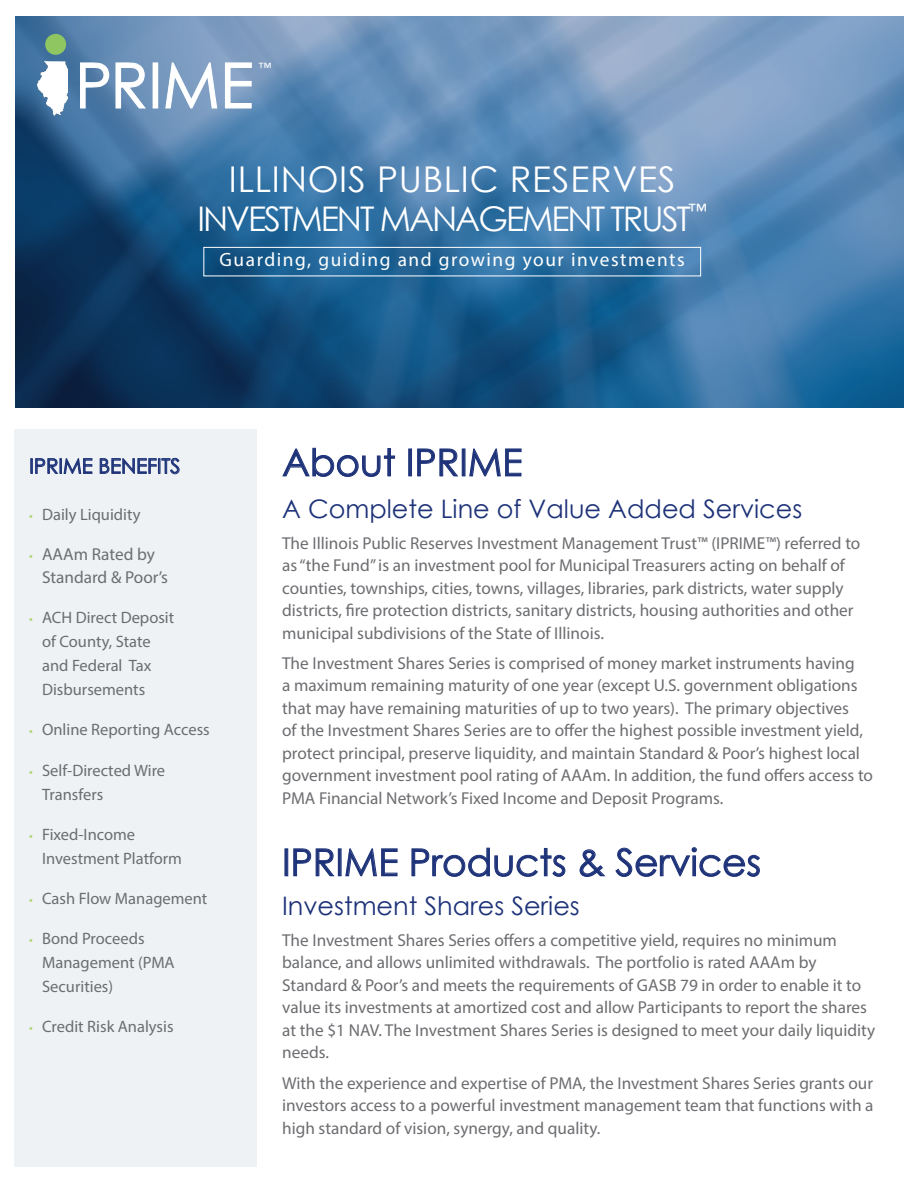
<style>
.page{position:relative;width:918px;height:1188px;background:#fff}
.page>*{position:absolute;margin:0;border:0;box-sizing:border-box;transform-origin:0 0}
.t1{font:62.55px "Century Gothic";color:#fff}
.t2{font:37.5px "Century Gothic";color:#1d3278}
.t3{font:35.55px "Century Gothic";letter-spacing:.02em;color:#fff}
.t4{font:34.05px "Century Gothic";letter-spacing:-.06em;color:#fff}
.t5{font:25.5px "Century Gothic";color:#1d3278}
.t6{font:20.4px "Century Gothic";color:#1d3278}
.t7{font:19.35px "Myriad Pro";letter-spacing:.08em;color:#fff}
.t8{font:17.25px/22.5px "Myriad Pro";color:#6c6d70}
.t9{font:16.5px/24px "Myriad Pro";color:#6c6d70}
.t10{font:12.6px "Century Gothic";color:#fff}
.s1{font-size:13.5px;color:#aed475}
</style>
<div class="page">
<svg style="left:15px;top:16px;width:889px;height:391px;background:#41739f"></svg>
<svg style="left:283px;top:448px;width:112px;height:28px"></svg>
<div style="left:409px;top:449px;width:3px;height:27px;border:1px solid #1d3278"></div>
<svg style="left:418px;top:449px;width:39px;height:27px"></svg>
<div style="left:462px;top:449px;width:3px;height:27px;border:1px solid #1d3278"></div>
<svg style="left:470px;top:449px;width:30px;height:27px"></svg>
<svg style="left:506px;top:449px;width:15px;height:27px"></svg>
<div style="left:285px;top:849px;width:3px;height:27px;border:1px solid #1d3278"></div>
<svg style="left:294px;top:849px;width:39px;height:27px"></svg>
<div style="left:338px;top:849px;width:3px;height:27px;border:1px solid #1d3278"></div>
<svg style="left:346px;top:849px;width:30px;height:27px"></svg>
<svg style="left:382px;top:849px;width:15px;height:27px"></svg>
<svg style="left:412px;top:848px;width:77px;height:28px"></svg>
<svg style="left:495px;top:848px;width:70px;height:28px"></svg>
<svg style="left:580px;top:850px;width:24px;height:26px"></svg>
<svg style="left:616px;top:848px;width:143px;height:28px"></svg>
<div style="left:204px;top:247px;width:497px;height:29px;border:1px solid #fff"></div>
<div style="left:14px;top:429px;width:242px;height:737px;background:#eef2f4"></div>
<svg style="left:79px;top:62px;width:68px;height:47px;background:#7597ba"></svg>
<div style="left:153px;top:62px;width:5px;height:47px;border:1px solid #fff"></div>
<svg style="left:165px;top:62px;width:53px;height:47px;background:#8faaca"></svg>
<svg style="left:224px;top:62px;width:28px;height:47px"></svg>
<div style="left:45px;top:34px;width:21px;height:21px;background:#90c661;border-radius:50%"></div>
<img style="left:38px;top:62px;width:30px;height:53px">
<svg style="left:31px;top:459px;width:61px;height:15px"></svg>
<svg style="left:100px;top:458px;width:79px;height:16px"></svg>
<p class="t1" style="left:75px;top:42px;width:180px">PRIME</p>
<p class="t10" style="left:259px;top:58px;width:14px">™</p>
<p class="t3" style="left:229px;top:154px;width:448px">ILLINOIS PUBLIC RESERVES</p>
<p class="t4" style="left:197px;top:194px;width:511px">INVESTMENT MANAGEMENT TRUST<sup>™</sup></p>
<p class="t7" style="left:220px;top:248px;width:467px">Guarding, guiding and growing your investments</p>
<p class="t6" style="left:29px;top:452px;width:153px">IPRIME BENEFITS</p>
<p class="t9" style="left:29px;top:503px;width:113px"><span class="s1">•</span> Daily Liquidity</p>
<p class="t8" style="left:42px;top:542px;width:128px;line-height:23.2px;text-indent:-13px"><span class="s1">•</span> AAAm Rated by<br>Standard &amp; Poor’s</p>
<p class="t9" style="left:42px;top:605px;width:134px;text-indent:-13px"><span class="s1">•</span> ACH Direct Deposit of County, State and Federal Tax<br>Disbursements</p>
<p class="t9" style="left:29px;top:718px;width:182px"><span class="s1">•</span> Online Reporting Access</p>
<p class="t9" style="left:42px;top:758px;width:125px;text-indent:-13px"><span class="s1">•</span> Self-Directed Wire<br>Transfers</p>
<p class="t9" style="left:42px;top:822px;width:141px;text-indent:-13px"><span class="s1">•</span> Fixed-Income<br>Investment Platform</p>
<p class="t9" style="left:29px;top:886px;width:180px"><span class="s1">•</span> Cash Flow Management</p>
<p class="t9" style="left:42px;top:926px;width:134px;text-indent:-13px"><span class="s1">•</span> Bond Proceeds<br>Management (PMA<br>Securities)</p>
<p class="t9" style="left:29px;top:1015px;width:146px"><span class="s1">•</span> Credit Risk Analysis</p>
<p class="t2" style="left:282px;top:436px;width:242px">About IPRIME</p>
<p class="t5" style="left:282px;top:491px;width:522px">A Complete Line of Value Added Services</p>
<p class="t8" style="left:282px;top:531px;width:580px">The Illinois Public Reserves Investment Management Trust™ (IPRIME™) referred to as “the Fund” is an investment pool for Municipal Treasurers acting on behalf of counties, townships, cities, towns, villages, libraries, park districts, water supply districts, fire protection districts, sanitary districts, housing authorities and other municipal subdivisions of the State of Illinois.</p>
<p class="t8" style="left:282px;top:652px;width:592px">The Investment Shares Series is comprised of money market instruments having<br>a maximum remaining maturity of one year (except U.S. government obligations that may have remaining maturities of up to two years). The primary objectives<br>of the Investment Shares Series are to offer the highest possible investment yield, protect principal, preserve liquidity, and maintain Standard &amp; Poor’s highest local government investment pool rating of AAAm. In addition, the fund offers access to PMA Financial Network’s Fixed Income and Deposit Programs.</p>
<p class="t2" style="left:282px;top:836px;width:480px">IPRIME Products &amp; Services</p>
<p class="t5" style="left:282px;top:888px;width:299px">Investment Shares Series</p>
<p class="t8" style="left:282px;top:928px;width:594px">The Investment Shares Series offers a competitive yield, requires no minimum balance, and allows unlimited withdrawals. The portfolio is rated AAAm by Standard &amp; Poor’s and meets the requirements of GASB 79 in order to enable it to value its investments at amortized cost and allow Participants to report the shares at the $1 NAV. The Investment Shares Series is designed to meet your daily liquidity needs.</p>
<p class="t8" style="left:282px;top:1071px;width:593px;text-align:justify">With the experience and expertise of PMA, the Investment Shares Series grants our investors access to a powerful investment management team that functions with a high standard of vision, synergy, and quality.</p>
</div>
